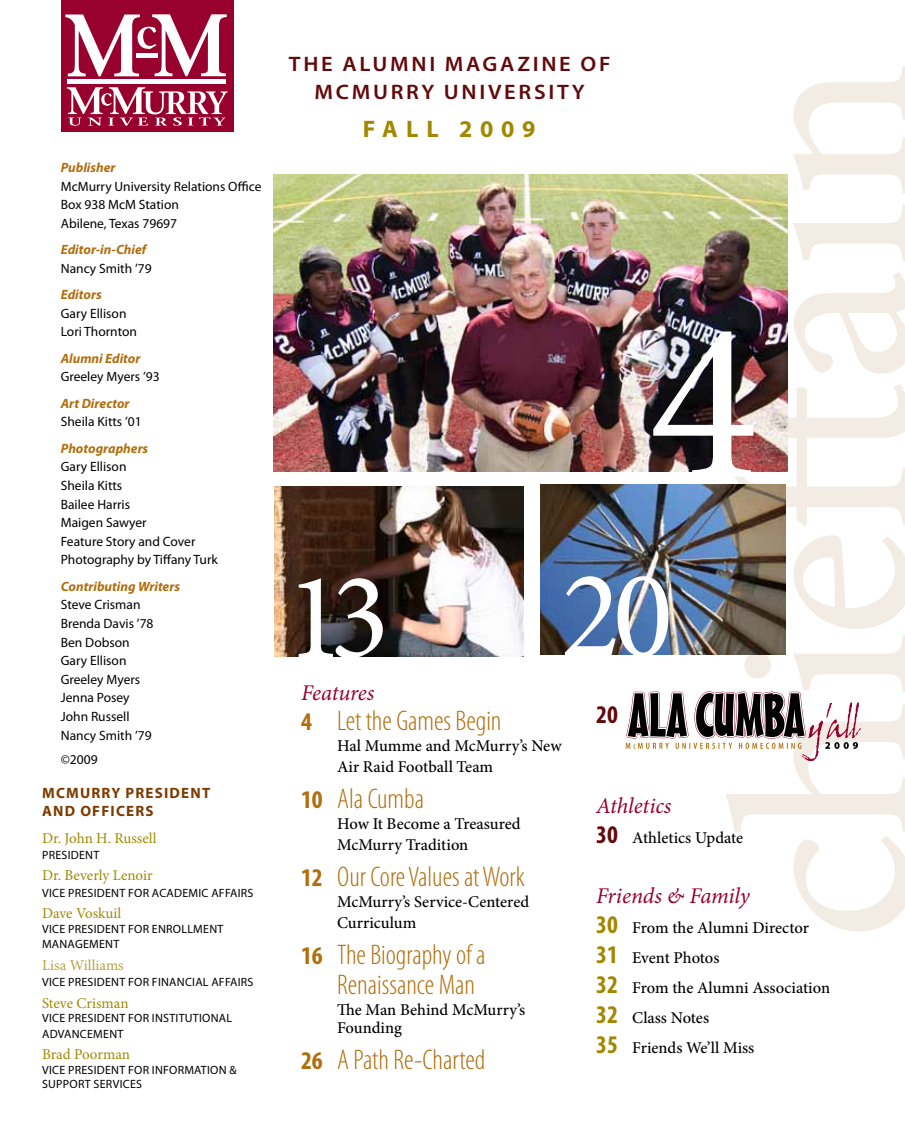
<style>
.page{position:relative;width:905px;height:1134px;background:#fff}
.page>*{position:absolute;margin:0;border:0;box-sizing:border-box;transform-origin:0 0}
.t1{font:229.5px "Minion Pro";color:#fff}
.t2{font:124.5px "Minion Pro";color:#fff}
.t3{font:59.25px "Mister Earl BT";letter-spacing:-.01em;color:#000}
.t4{font:300 condensed 28.5px/30px "Myriad Pro";color:#b06e0e}
.t5{font:700 condensed 25.5px "Myriad Pro";color:#620a0b}
.t6{font:700 24px "Myriad Pro";letter-spacing:.32em;color:#a28800}
.t7{font:italic 22.5px "Minion Pro";letter-spacing:-.01em;color:#98002e}
.t8{font:600 21px/28.2px "Myriad Pro";letter-spacing:.12em;color:#620a0b;text-align:center;scale:1.07 1}
.t9{font:500 16.5px/30px "Minion Pro";color:#000}
.t10{font:15px "Minion Pro";letter-spacing:-.005em;color:#a28800}
.t11{font:700 15px/18px "Myriad Pro";letter-spacing:.08em;color:#7c3b00}
.t12{font:15px "Minion Pro";color:#b9a144}
.t13{font:13.5px/18.6px "Myriad Pro";color:#000}
.t14{font:italic 700 13.5px "Myriad Pro";color:#b06e0e}
.t15{font:12px/15.6px "Myriad Pro";letter-spacing:.02em;color:#000}
.s1{font-weight:700;font-size:25.5px}
.s2{font-family:"Myriad Pro";font-weight:700;font-stretch:condensed;font-size:25.5px;color:#620a0b}
.s3{font-family:"Myriad Pro";font-weight:700;font-stretch:condensed;font-size:25.5px;color:#a28800}
</style>
<div class="page">
<svg style="left:725px;top:66px;width:179px;height:865px"></svg>
<div style="left:61px;top:0;width:172px;height:132px;background:#98002e"></div>
<hr style="left:67px;top:79px;width:159px;height:4px;background:#fff">
<svg style="left:65px;top:14px;width:162px;height:62px"></svg>
<svg style="left:67px;top:87px;width:160px;height:39px"></svg>
<img style="left:273px;top:174px;width:514px;height:297px">
<img style="left:540px;top:485px;width:245px;height:170px">
<img style="left:274px;top:487px;width:249px;height:170px">
<svg style="left:624px;top:586px;width:236px;height:175px"></svg>
<p class="t14" style="left:61px;top:159px;width:56px">Publisher</p>
<p class="t13" style="left:61px;top:176px;width:202px">McMurry University Relations Office<br>Box 938 McM Station<br>Abilene, Texas 79697</p>
<p class="t14" style="left:61px;top:241px;width:87px">Editor-in-Chief</p>
<p class="t13" style="left:61px;top:259px;width:92px">Nancy Smith ’79</p>
<p class="t14" style="left:61px;top:286px;width:42px">Editors</p>
<p class="t13" style="left:61px;top:304px;width:78px">Gary Ellison<br>Lori Thornton</p>
<p class="t14" style="left:61px;top:349px;width:81px">Alumni Editor</p>
<p class="t13" style="left:61px;top:367px;width:100px">Greeley Myers ’93</p>
<p class="t14" style="left:61px;top:394px;width:70px">Art Director</p>
<p class="t13" style="left:61px;top:412px;width:83px">Sheila Kitts ’01</p>
<p class="t14" style="left:61px;top:439px;width:89px">Photographers</p>
<p class="t13" style="left:61px;top:457px;width:159px">Gary Ellison<br>Sheila Kitts<br>Bailee Harris<br>Maigen Sawyer<br>Feature Story and Cover<br>Photography by Tiffany Turk</p>
<p class="t14" style="left:61px;top:577px;width:121px">Contributing Writers</p>
<p class="t13" style="left:61px;top:595px;width:94px">Steve Crisman<br>Brenda Davis ’78<br>Ben Dobson<br>Gary Ellison<br>Greeley Myers<br>Jenna Posey<br>John Russell<br>Nancy Smith ’79</p>
<p class="t13" style="left:61px;top:750px;width:38px">©2009</p>
<p class="t11" style="left:42px;top:783px;width:170px">MCMURRY PRESIDENT<br>AND</p>
<p class="t11" style="left:80px;top:801px;width:75px">OFFICERS</p>
<p class="t10" style="left:42px;top:828px;width:116px">Dr. John H. Russell</p>
<p class="t15" style="left:42px;top:847px;width:59px">PRESIDENT</p>
<p class="t10" style="left:42px;top:866px;width:112px">Dr. Beverly Lenoir</p>
<p class="t15" style="left:42px;top:885px;width:213px">VICE PRESIDENT FOR ACADEMIC AFFAIRS</p>
<p class="t10" style="left:42px;top:903px;width:81px">Dave Voskuil</p>
<p class="t15" style="left:42px;top:921px;width:183px">VICE PRESIDENT FOR ENROLLMENT<br>MANAGEMENT</p>
<p class="t12" style="left:42px;top:955px;width:83px">Lisa Williams</p>
<p class="t15" style="left:42px;top:974px;width:213px">VICE PRESIDENT FOR FINANCIAL AFFAIRS</p>
<p class="t10" style="left:42px;top:993px;width:88px">Steve Crisman</p>
<p class="t15" style="left:42px;top:1010px;width:63px">VICE PRESIden</p>
<p class="t15" style="left:42px;top:1010px;width:191px;text-indent:77px">T FOR INSTITUTIONAL<br>ADVANCEMENT</p>
<p class="t10" style="left:42px;top:1044px;width:89px">Brad Poorman</p>
<p class="t15" style="left:42px;top:1062px;width:196px;line-height:14.4px">VICE PRESIDENT FOR INFORMATION &amp;<br>Support</p>
<p class="t15" style="left:94px;top:1076px;width:50px">SERVICES</p>
<h3 class="t8" style="left:289px;top:49px;width:302px">THE ALUMNI MAGAZINE OF<br>MCMURRY UNIVERSITY</h3>
<h3 class="t6" style="left:363px;top:113px;width:174px">FALL 2009</h3>
<h1 class="t1" style="left:648px;top:250px;width:112px">4</h1>
<h2 class="t2" style="left:285px;top:534px;width:106px">13</h2>
<h2 class="t2" style="left:561px;top:532px;width:114px">20</h2>
<h3 class="t7" style="left:301px;top:677px;width:75px">Features</h3>
<h3 class="t4" style="left:301px;top:705px;width:202px"><span class="s1">4</span> Let the Games Begin</h3>
<p class="t9" style="left:337px;top:735px;width:226px;line-height:21px">Hal Mumme and McMurry’s New<br>Air Raid Football Team</p>
<h3 class="t4" style="left:301px;top:783px;width:124px"><span class="s1">10</span> Ala Cumba</h3>
<p class="t9" style="left:337px;top:813px;width:185px;line-height:21px">How It Become a Treasured<br>McMurry Tradition</p>
<h3 class="t4" style="left:301px;top:861px;width:225px"><span class="s1">12</span> Our Core Values at Work</h3>
<p class="t9" style="left:337px;top:891px;width:194px;line-height:21px">McMurry’s Service-Centered<br>Curriculum</p>
<h3 class="t4" style="left:337px;top:939px;width:150px;text-indent:-36px"><span class="s1">16</span> The Biography of a<br>Renaissance Man</h3>
<p class="t9" style="left:337px;top:1001px;width:190px;line-height:18px">The Man Behind McMurry’s<br>Founding</p>
<h3 class="t4" style="left:301px;top:1044px;width:186px"><span class="s1">26</span> A Path Re-Charted</h3>
<h3 class="t3" style="left:628px;top:679px;width:177px">ALA CUMBA</h3>
<h3 class="t5" style="left:596px;top:699px;width:23px">20</h3>
<h3 class="t7" style="left:596px;top:791px;width:77px">Athletics</h3>
<p class="t9" style="left:596px;top:823px;width:149px"><span class="s2">30</span> Athletics Update</p>
<h3 class="t7" style="left:596px;top:881px;width:155px">Friends &amp; Family</h3>
<p class="t9" style="left:596px;top:913px;width:235px"><span class="s3">30</span> From the Alumni Director<br><span class="s3">31</span> Event Photos<br><span class="s3">32</span> From the Alumni Association<br><span class="s3">32</span> Class Notes<br><span class="s3">35</span> Friends We’ll Miss</p>
</div>
